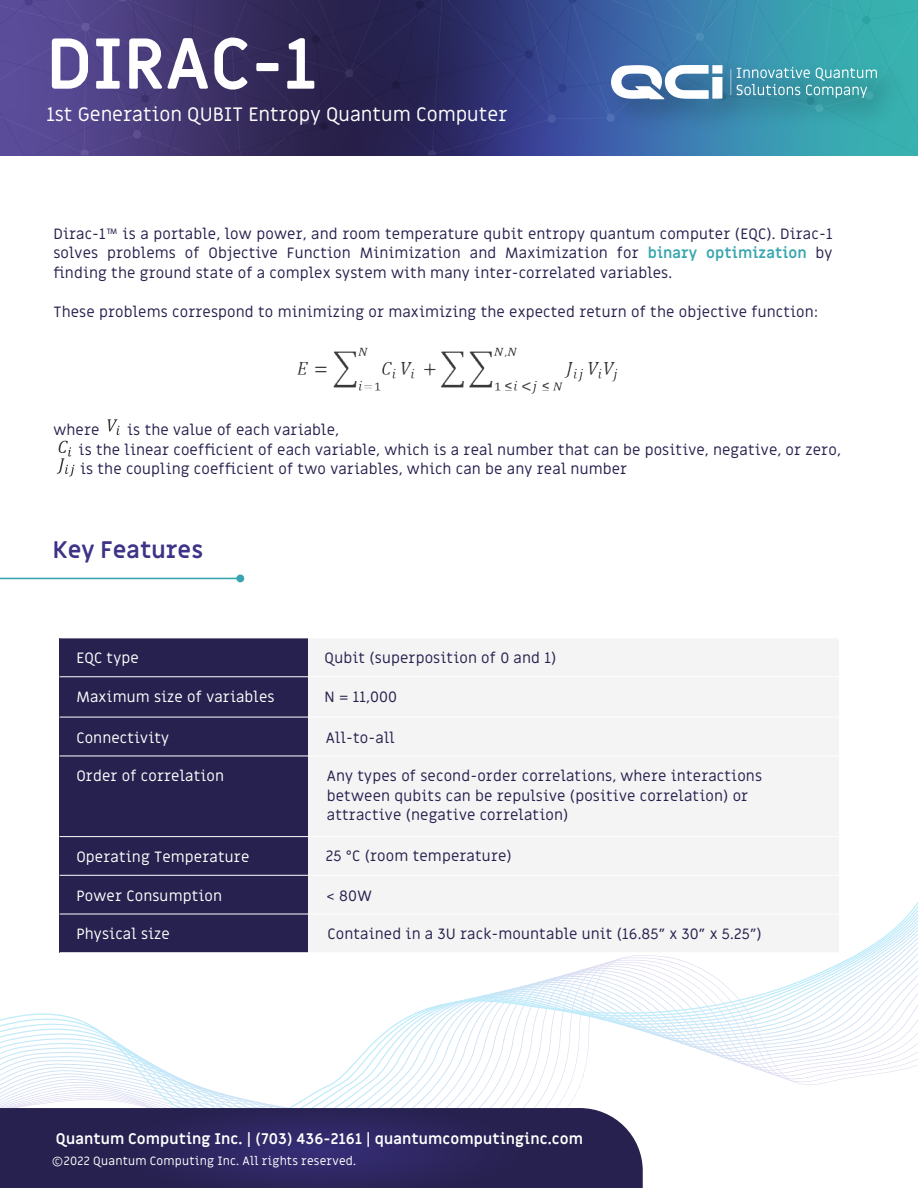
<style>
.page{position:relative;width:918px;height:1188px;background:#fff}
.page>*{position:absolute;margin:0;border:0;box-sizing:border-box;transform-origin:0 0}
.t1{font:700 70.2px "Miriam Libre";color:#fff}
.t2{font:700 23.4px "Miriam Libre";color:#3d3387}
.t3{font:19.5px "Miriam Libre";color:#fff}
.t4{font:15px/19.5px "Miriam Libre";letter-spacing:.01em;color:#26214e}
.t5{font:15px "Miriam Libre";letter-spacing:.01em;color:#fff}
.t6{font:700 15px "Miriam Libre";letter-spacing:.005em;color:#fff}
.t7{font:12px "Miriam Libre";letter-spacing:.015em;color:#fff}
.s1{font-weight:700;color:#39a6af}
</style>
<div class="page">
<svg style="left:0;top:791px;width:918px;height:317px"></svg>
<div style="left:60px;top:638px;width:248px;height:315px;background:#26214e"></div>
<div style="left:308px;top:638px;width:531px;height:315px;background:#f4f4f4"></div>
<hr style="left:0;top:578px;width:237px;height:1px;background:#39a6af">
<div style="left:236px;top:575px;width:8px;height:7px;background:#39a6af;border-radius:50%"></div>
<svg style="left:107px;top:419px;width:13px;height:16px"></svg>
<svg style="left:57px;top:441px;width:17px;height:35px"></svg>
<hr style="left:60px;top:676px;width:779px;height:1px;background:#fff">
<hr style="left:60px;top:717px;width:779px;height:1px;background:#fff">
<hr style="left:60px;top:756px;width:779px;height:1px;background:#fff">
<hr style="left:60px;top:836px;width:779px;height:1px;background:#fff">
<hr style="left:60px;top:875px;width:779px;height:1px;background:#fff">
<hr style="left:60px;top:914px;width:779px;height:1px;background:#fff">
<hr style="left:60px;top:638px;width:779px;height:1px;background:#fff">
<hr style="left:60px;top:952px;width:779px;height:1px;background:#fff">
<svg style="left:0;top:1108px;width:643px;height:80px;background:#2d2759"></svg>
<svg style="left:0;top:0;width:918px;height:155px;background:#3e5687"></svg>
<img style="left:297px;top:347px;width:321px;height:47px">
<h1 class="t1" style="left:46px;top:21px;width:272px">DIRAC-1</h1>
<h3 class="t3" style="left:46px;top:103px;width:462px">1st Generation QUBIT Entropy Quantum Computer</h3>
<p class="t4" style="left:53px;top:224px;width:781px;text-align:justify">Dirac-1™ is a portable, low power, and room temperature qubit entropy quantum computer (EQC). Dirac-1 solves problems of Objective Function Minimization and Maximization for <span class="s1">binary optimization</span> by finding the ground state of a complex system with many inter-correlated variables.</p>
<p class="t4" style="left:53px;top:302px;width:767px">These problems correspond to minimizing or maximizing the expected return of the objective function:</p>
<p class="t4" style="left:53px;top:421px;width:48px">where</p>
<p class="t4" style="left:79px;top:421px;width:764px;text-indent:49px">is the value of each variable,<br>is the linear coefficient of each variable, which is a real number that can be positive, negative, or zero, is the coupling coefficient of two variables, which can be any real number</p>
<h2 class="t2" style="left:53px;top:535px;width:152px">Key Features</h2>
<p class="t5" style="left:76px;top:649px;width:64px">EQC type</p>
<p class="t5" style="left:76px;top:688px;width:200px">Maximum size of variables</p>
<p class="t5" style="left:76px;top:728px;width:94px">Connectivity</p>
<p class="t5" style="left:76px;top:767px;width:149px">Order of correlation</p>
<p class="t5" style="left:76px;top:848px;width:175px">Operating Temperature</p>
<p class="t5" style="left:76px;top:886px;width:147px">Power Consumption</p>
<p class="t5" style="left:76px;top:925px;width:95px">Physical size</p>
<p class="t4" style="left:325px;top:649px;width:233px">Qubit (superposition of 0 and 1)</p>
<p class="t4" style="left:325px;top:688px;width:74px">N = 11,000</p>
<p class="t4" style="left:326px;top:728px;width:70px">All-to-all</p>
<p class="t4" style="left:327px;top:767px;width:437px">Any types of second-order correlations, where interactions between qubits can be repulsive (positive correlation) or attractive (negative correlation)</p>
<p class="t4" style="left:326px;top:846px;width:188px">25 °C (room temperature)</p>
<p class="t4" style="left:327px;top:886px;width:47px">&lt; 80W</p>
<p class="t4" style="left:327px;top:925px;width:436px">Contained in a 3U rack-mountable unit (16.85” x 30” x 5.25”)</p>
<p class="t6" style="left:56px;top:1129px;width:529px">Quantum Computing Inc. | (703) 436-2161 | quantumcomputinginc.com</p>
<p class="t7" style="left:52px;top:1154px;width:306px">©2022 Quantum Computing Inc. All rights reserved.</p>
</div>
